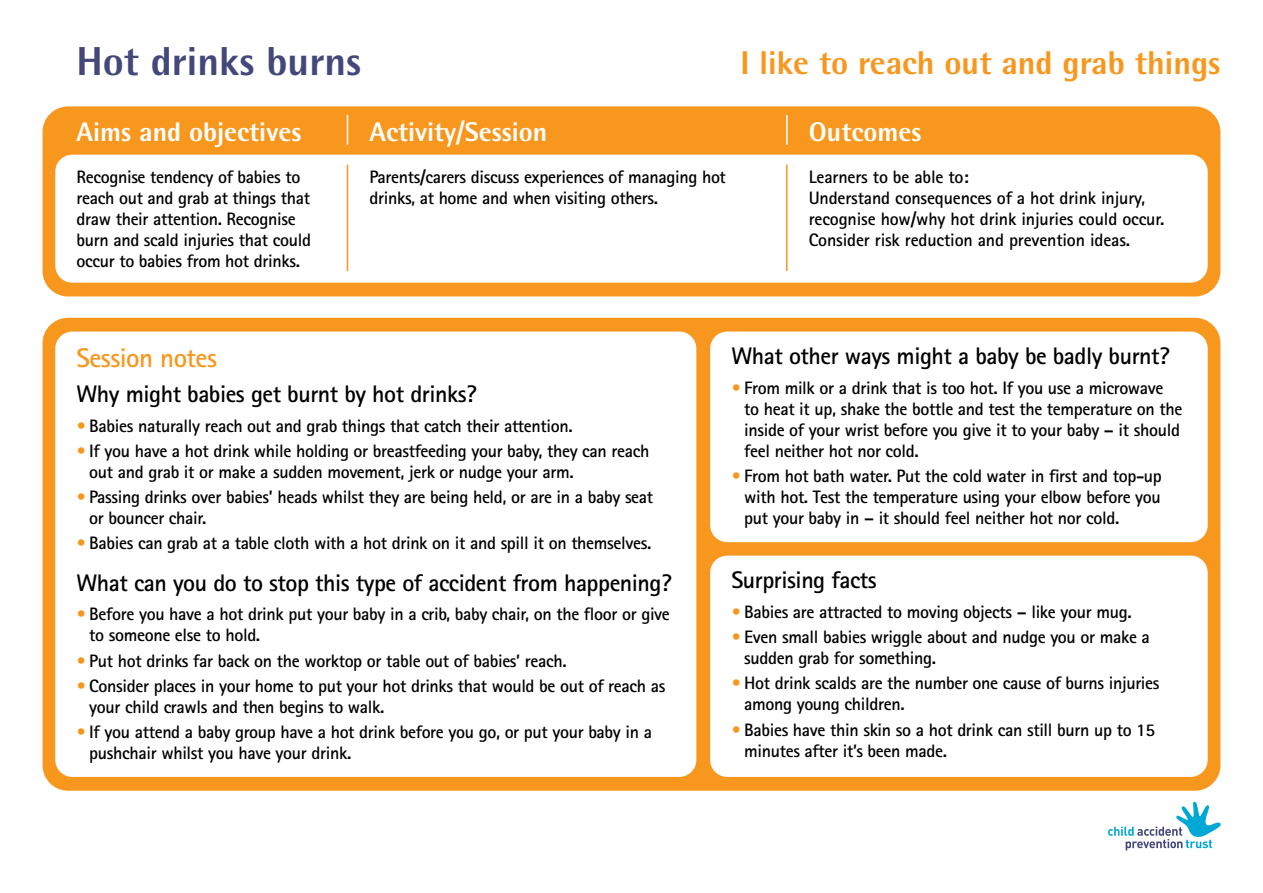
<style>
.page{position:relative;width:1263px;height:893px;background:#fff}
.page>*{position:absolute;margin:0;border:0;box-sizing:border-box;transform-origin:0 0}
.t1{font:800 40.5px "Rotis Semi Sans";color:#44477a}
.t2{font:800 33px "Rotis Semi Sans";color:#f8971d}
.t3{font:800 27px "Rotis Semi Sans";color:#fff}
.t4{font:700 27px "Rotis Sans Serif";letter-spacing:-.02em;color:#f8971d}
.t5{font:700 24px "Rotis Sans Serif";letter-spacing:-.02em;color:#000}
.t6{font:700 18px/21px "Rotis Sans Serif";letter-spacing:-.02em;color:#000}
.s1{color:#f8971d}
</style>
<div class="page">
<div style="left:43px;top:106px;width:1177px;height:190px;background:#f8971d;border-radius:26px"></div>
<div style="left:43px;top:318px;width:1177px;height:473px;background:#f8971d;border-radius:26px"></div>
<div style="left:55px;top:155px;width:1153px;height:128px;background:#fff;border-radius:17px"></div>
<div style="left:55px;top:332px;width:641px;height:445px;background:#fff;border-radius:17px"></div>
<div style="left:710px;top:332px;width:498px;height:210px;background:#fff;border-radius:17px"></div>
<hr style="left:347px;top:115px;width:1px;height:30px;background:#fff">
<hr style="left:786px;top:115px;width:1px;height:30px;background:#fff">
<hr style="left:347px;top:165px;width:1px;height:106px;background:#f8971d">
<hr style="left:786px;top:165px;width:1px;height:106px;background:#f8971d">
<div style="left:710px;top:556px;width:498px;height:221px;background:#fff;border-radius:17px"></div>
<svg style="left:1108px;top:801px;width:113px;height:49px"></svg>
<p class="t1" style="left:77px;top:35px;width:286px">Hot drinks burns</p>
<p class="t2" style="left:741px;top:41px;width:481px">I like to reach out and grab things</p>
<p class="t3" style="left:77px;top:115px;width:226px">Aims and objectives</p>
<p class="t6" style="left:77px;top:166px;width:236px">Recognise tendency of babies to reach out and grab at things that draw their attention. Recognise burn and scald injuries that could occur to babies from hot drinks.</p>
<p class="t3" style="left:370px;top:115px;width:179px">Activity/Session</p>
<p class="t3" style="left:809px;top:115px;width:114px">Outcomes</p>
<p class="t6" style="left:370px;top:166px;width:358px">Parents/carers discuss experiences of managing hot drinks, at home and when visiting others.</p>
<p class="t6" style="left:809px;top:166px;width:357px">Learners to be able to:<br>Understand consequences of a hot drink injury, recognise how/why hot drink injuries could occur.<br>Consider risk reduction and prevention ideas.</p>
<p class="t4" style="left:77px;top:340px;width:142px">Session notes</p>
<p class="t5" style="left:77px;top:379px;width:402px">Why might babies get burnt by hot drinks?</p>
<p class="t6" style="left:77px;top:415px;width:498px"><span class="s1">•</span> Babies naturally reach out and grab things that catch their attention.</p>
<p class="t6" style="left:89px;top:440px;width:562px;text-indent:-13px"><span class="s1">•</span> If you have a hot drink while holding or breastfeeding your baby, they can reach out and grab it or make a sudden movement, jerk or nudge your arm.</p>
<p class="t6" style="left:89px;top:486px;width:565px;text-indent:-13px"><span class="s1">•</span> Passing drinks over babies’ heads whilst they are being held, or are in a baby seat or bouncer chair.</p>
<p class="t6" style="left:77px;top:532px;width:576px"><span class="s1">•</span> Babies can grab at a table cloth with a hot drink on it and spill it on themselves.</p>
<p class="t5" style="left:77px;top:567px;width:597px">What can you do to stop this type of accident from happening?</p>
<p class="t6" style="left:89px;top:603px;width:582px;text-indent:-13px"><span class="s1">•</span> Before you have a hot drink put your baby in a crib, baby chair, on the floor or give to someone else to hold.</p>
<p class="t6" style="left:77px;top:650px;width:492px"><span class="s1">•</span> Put hot drinks far back on the worktop or table out of babies’ reach.</p>
<p class="t6" style="left:89px;top:675px;width:578px;text-indent:-13px"><span class="s1">•</span> Consider places in your home to put your hot drinks that would be out of reach as your child crawls and then begins to walk.</p>
<p class="t6" style="left:89px;top:721px;width:564px;text-indent:-13px"><span class="s1">•</span> If you attend a baby group have a hot drink before you go, or put your baby in a pushchair whilst you have your drink.</p>
<p class="t5" style="left:731px;top:341px;width:440px">What other ways might a baby be badly burnt?</p>
<p class="t6" style="left:744px;top:377px;width:440px;text-indent:-13px"><span class="s1">•</span> From milk or a drink that is too hot. If you use a microwave to heat it up, shake the bottle and test the temperature on the inside of your wrist before you give it to your baby – it should feel neither hot nor cold.</p>
<p class="t6" style="left:744px;top:465px;width:419px;text-align:justify;text-indent:-13px"><span class="s1">•</span> From hot bath water. Put the cold water in first and top-up with hot. Test the temperature using your elbow before you put your baby in – it should feel neither hot nor cold.</p>
<p class="t5" style="left:731px;top:565px;width:147px">Surprising facts</p>
<p class="t6" style="left:731px;top:601px;width:402px"><span class="s1">•</span> Babies are attracted to moving objects – like your mug.</p>
<p class="t6" style="left:744px;top:626px;width:407px;text-indent:-13px"><span class="s1">•</span> Even small babies wriggle about and nudge you or make a sudden grab for something.</p>
<p class="t6" style="left:744px;top:672px;width:417px;text-indent:-13px"><span class="s1">•</span> Hot drink scalds are the number one cause of burns injuries among young children.</p>
<p class="t6" style="left:744px;top:719px;width:413px;text-indent:-13px"><span class="s1">•</span> Babies have thin skin so a hot drink can still burn up to 15 minutes after it’s been made.</p>
</div>
